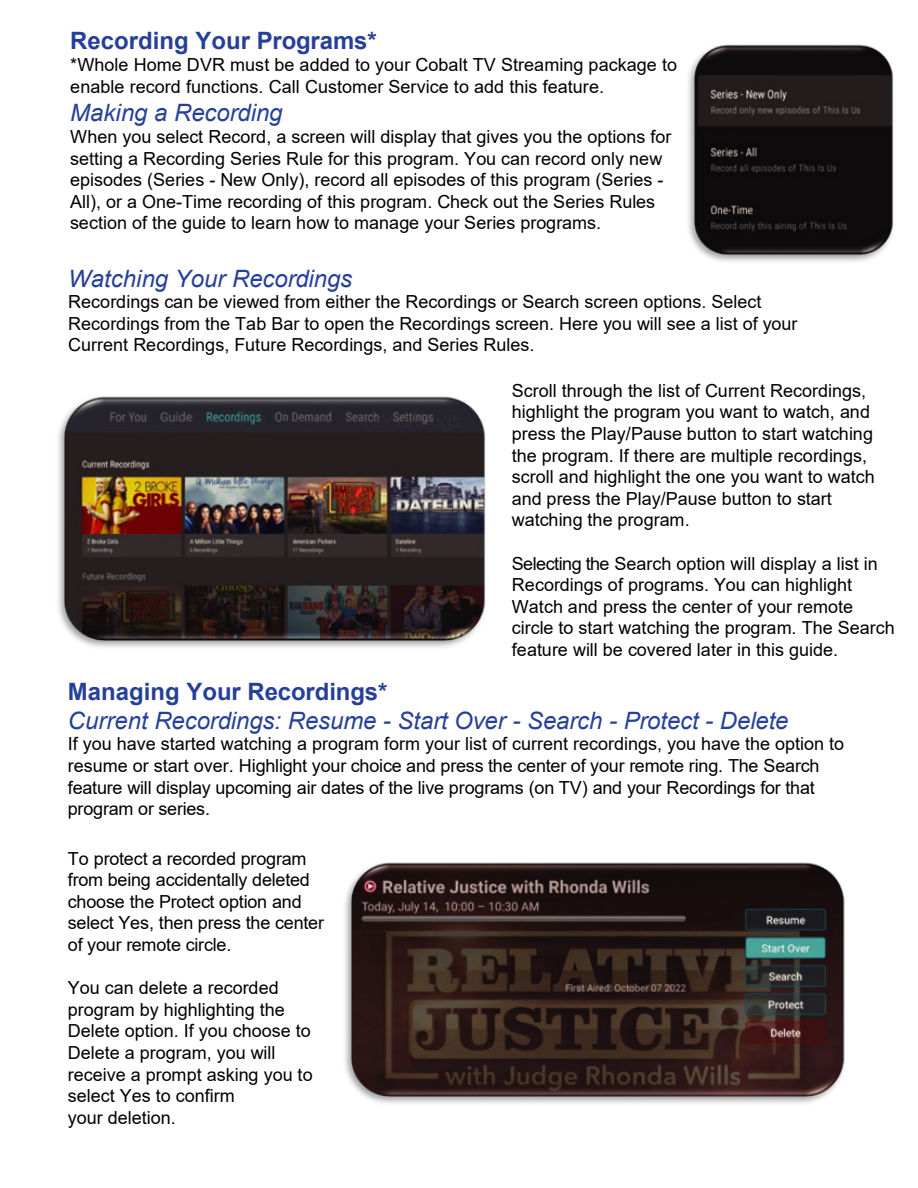
<style>
.page{position:relative;width:918px;height:1188px;background:#fff}
.page>*{position:absolute;margin:0;border:0;box-sizing:border-box;transform-origin:0 0}
.t1{font:italic 24px "Arial";letter-spacing:-.005em;color:#26409a}
.t2{font:700 24px "Arial";color:#26409a}
.t3{font:18px/21.6px "Arial";color:#000}
</style>
<div class="page">
<img style="left:58px;top:396px;width:428px;height:252px">
<img style="left:345px;top:862px;width:500px;height:242px">
<img style="left:688px;top:44px;width:206px;height:218px">
<h1 class="t2" style="left:70px;top:24px;width:308px">Recording Your Programs*</h1>
<p class="t3" style="left:70px;top:54px;width:608px">*Whole Home DVR must be added to your Cobalt TV Streaming package to enable record functions. Call Customer Service to add this feature.</p>
<h1 class="t1" style="left:70px;top:97px;width:214px">Making a Recording</h1>
<p class="t3" style="left:70px;top:126px;width:603px">When you select Record, a screen will display that gives you the options for setting a Recording Series Rule for this program. You can record only new episodes (Series - New Only), record all episodes of this program (Series - All), or a One-Time recording of this program. Check out the Series Rules section of the guide to learn how to manage your Series programs.</p>
<h1 class="t1" style="left:68px;top:263px;width:285px">Watching Your Recordings</h1>
<p class="t3" style="left:68px;top:291px;width:731px">Recordings can be viewed from either the Recordings or Search screen options. Select<br>Recordings from the Tab Bar to open the Recordings screen. Here you will see a list of your<br>Current Recordings, Future Recordings, and Series Rules.</p>
<p class="t3" style="left:512px;top:380px;width:365px">Scroll through the list of Current Recordings, highlight the program you want to watch, and press the Play/Pause button to start watching the program. If there are multiple recordings, scroll and highlight the one you want to watch and press the Play/Pause button to start watching the program.</p>
<p class="t3" style="left:512px;top:552px;width:385px">Selecting the Search option will display a list in Recordings of programs. You can highlight Watch and press the center of your remote circle to start watching the program. The Search feature will be covered later in this guide.</p>
<h1 class="t2" style="left:68px;top:675px;width:321px">Managing Your Recordings*</h1>
<h1 class="t1" style="left:68px;top:705px;width:722px">Current Recordings: Resume - Start Over - Search - Protect - Delete</h1>
<p class="t3" style="left:68px;top:733px;width:778px">If you have started watching a program form your list of current recordings, you have the option to resume or start over. Highlight your choice and press the center of your remote ring. The Search feature will display upcoming air dates of the live programs (on TV) and your Recordings for that program or series.</p>
<p class="t3" style="left:68px;top:847px;width:258px">To protect a recorded program from being accidentally deleted choose the Protect option and select Yes, then press the center of your remote circle.</p>
<p class="t3" style="left:68px;top:977px;width:247px">You can delete a recorded program by highlighting the<br>Delete option. If you choose to<br>Delete a program, you will receive a prompt asking you to select Yes to confirm<br>your deletion.</p>
</div>
